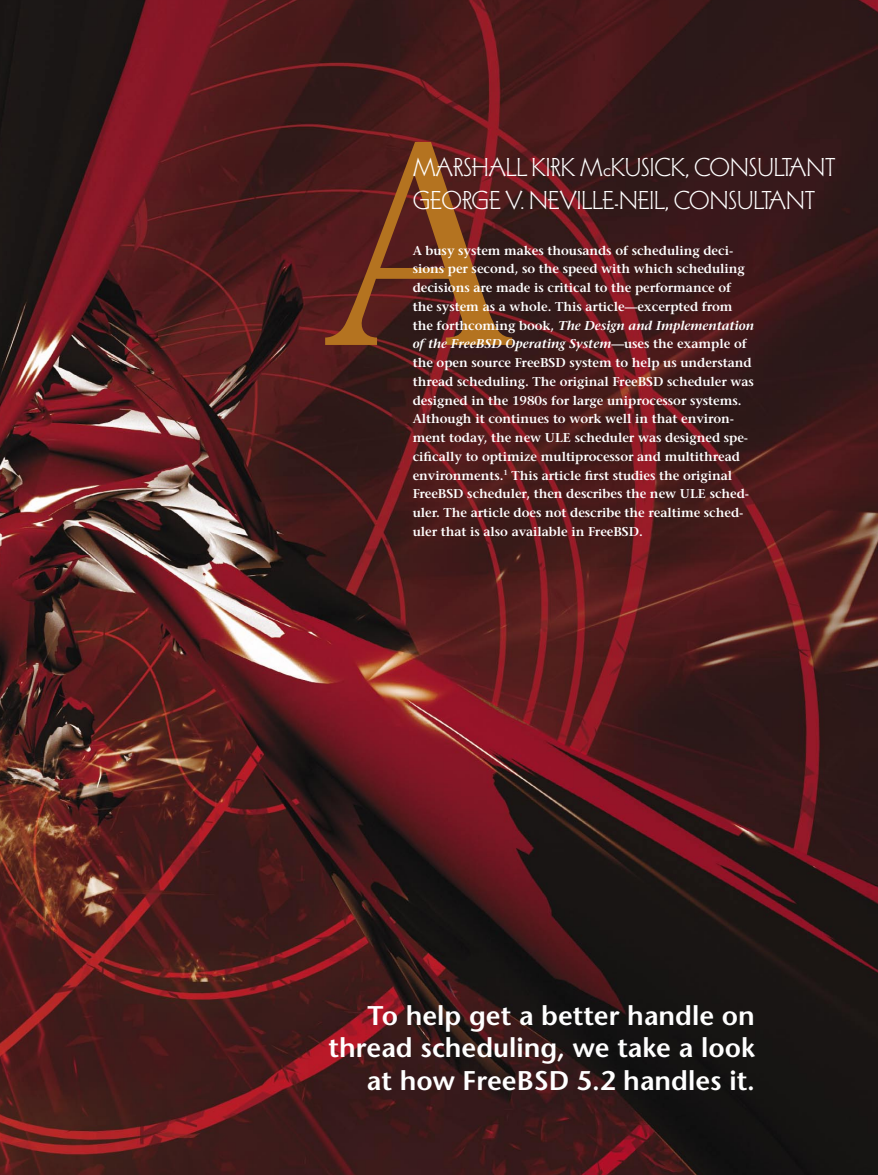
<style>
.page{position:relative;width:878px;height:1175px;background:#fff}
.page>*{position:absolute;margin:0;border:0;box-sizing:border-box;transform-origin:0 0}
.t1{font:600 27px/32.4px "Stone Sans";color:#fff;text-align:right}
.Queue_feature_bylines{font:27px "Wade Sans Light Plain";color:#fff}
.Queue_body_copy-no_indent{font:600 12.75px/18.8px "Stone Serif";letter-spacing:-.005em;color:#fff}
.s1{font-style:italic}
</style>
<div class="page">
<img style="left:0;top:0;width:878px;height:1174px">
<svg style="left:325px;top:142px;width:187px;height:203px;background:#68311d"></svg>
<p class="Queue_feature_bylines" style="left:412px;top:151px;width:424px">MARSHALL KIRK McKUSICK, CONSULTANT</p>
<p class="Queue_feature_bylines" style="left:412px;top:184px;width:404px">GEORGE V. NEVILLE-NEIL, CONSULTANT</p>
<p class="Queue_body_copy-no_indent" style="left:412px;top:240px;width:343px">A busy system makes thousands of scheduling deci&shy;sions per second, so the speed with which scheduling decisions are made is critical to the performance of the system as a whole. This article—excerpted from the forthcoming book, <span class="s1">The Design and Implementation of the FreeBSD Operating System</span>—uses the example of the open source FreeBSD system to help us understand thread scheduling. The original FreeBSD scheduler was designed in the 1980s for large uniprocessor systems.<br>Although it continues to work well in that environ&shy;ment today, the new ULE scheduler was designed spe&shy;cifically to optimize multiprocessor and multithread environments.<sup>1</sup> This article first studies the original FreeBSD scheduler, then describes the new ULE sched&shy;uler. The article does not describe the realtime sched&shy;uler that is also available in FreeBSD.</p>
<p class="t1" style="left:367px;top:998px;width:389px">To help get a better handle on</p>
<p class="t1" style="left:328px;top:1031px;width:428px">thread scheduling, we take a look at how FreeBSD 5.2 handles it.</p>
</div>
